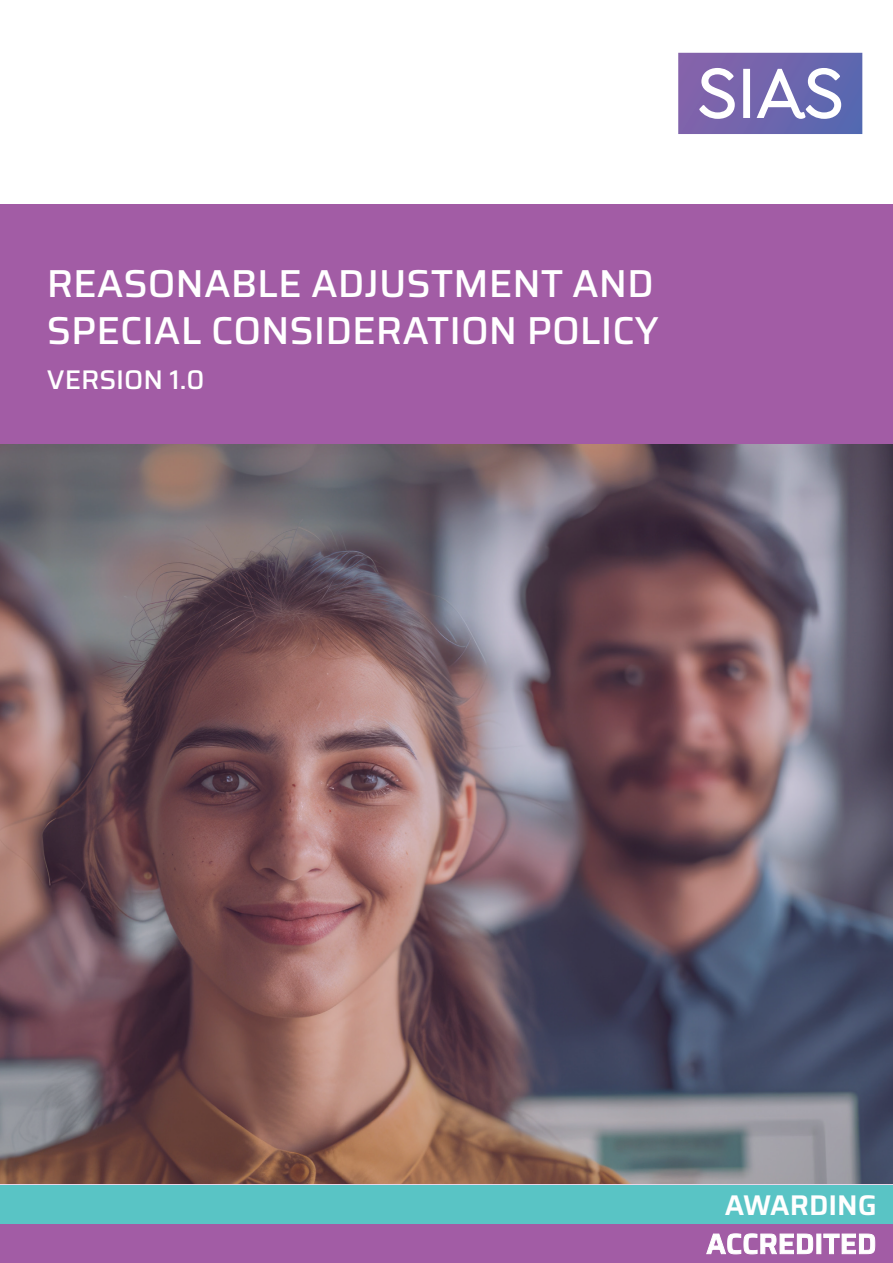
<style>
.page{position:relative;width:893px;height:1263px;background:#fff}
.page>*{position:absolute;margin:0;border:0;box-sizing:border-box;transform-origin:0 0}
.t1{font:500 39px/46.8px "Saira";color:#fff}
.t2{font:600 28.5px/39px "Saira";color:#fff;text-align:right}
.t3{font:500 27px "Saira";color:#fff}
</style>
<div class="page">
<div style="left:0;top:204px;width:893px;height:240px;background:#a25ca5"></div>
<svg style="left:678px;top:53px;width:184px;height:81px"></svg>
<img style="left:0;top:444px;width:893px;height:741px">
<div style="left:0;top:1185px;width:893px;height:39px;background:#59c4c5"></div>
<div style="left:0;top:1224px;width:893px;height:38px;background:#a25ca5"></div>
<p class="t1" style="left:47px;top:259px;width:613px">REASONABLE ADJUSTMENT AND<br>SPECIAL CONSIDERATION POLICY</p>
<p class="t3" style="left:47px;top:358px;width:159px">VERSION 1.0</p>
<p class="t2" style="left:706px;top:1184px;width:172px">AWARDING<br>ACCREDITED</p>
</div>
